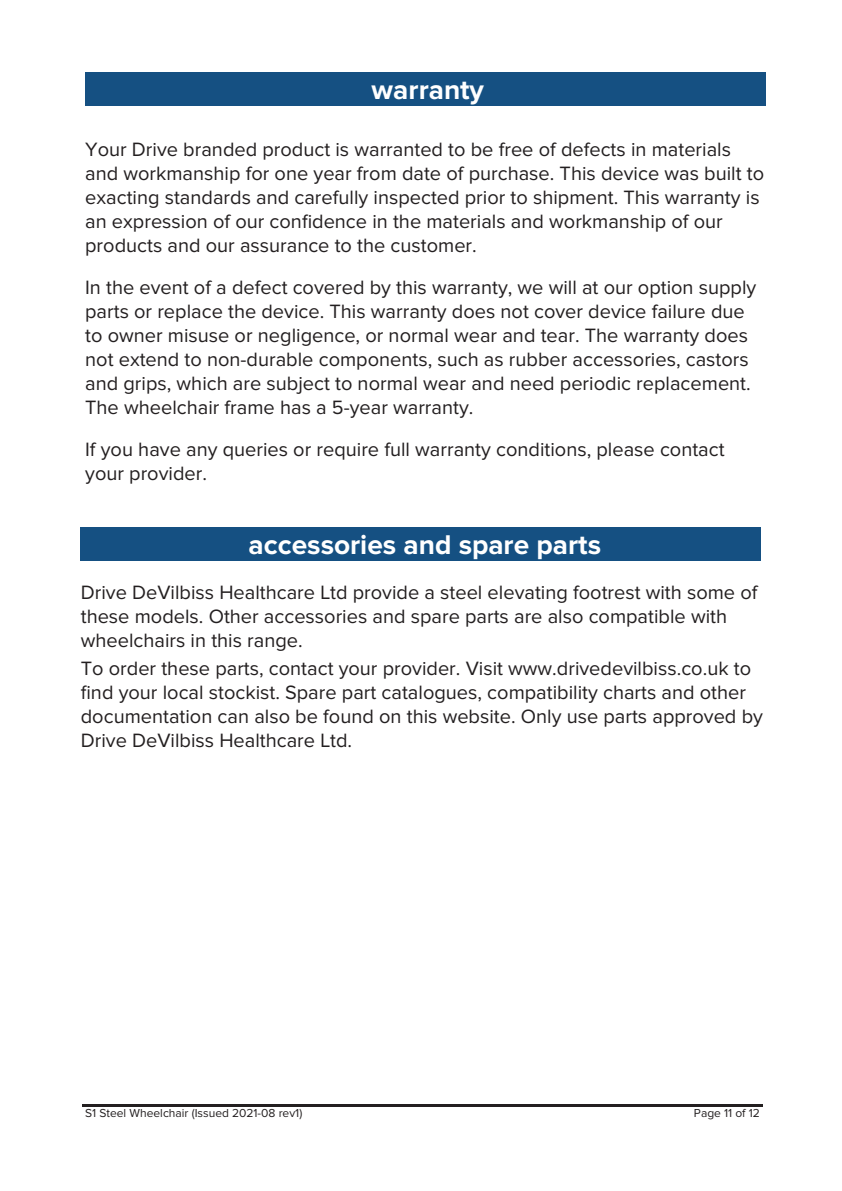
<style>
.page{position:relative;width:842px;height:1191px;background:#fff}
.page>*{position:absolute;margin:0;border:0;box-sizing:border-box;transform-origin:0 0}
.t1{font:700 28px "Proxima Nova";color:#fff}
.t2{font:20px/24px "Proxima Nova";color:#231f20}
.t3{font:12px "Proxima Nova";color:#231f20}
</style>
<div class="page">
<hr style="left:82px;top:1103px;width:681px;height:3px;background:#231f20">
<div style="left:85px;top:72px;width:11px;height:34px;background:#155082"></div>
<div style="left:755px;top:72px;width:11px;height:34px;background:#155082"></div>
<div style="left:96px;top:72px;width:659px;height:34px;background:#155082"></div>
<div style="left:81px;top:527px;width:680px;height:34px;background:#155082"></div>
<h1 class="t1" style="left:372px;top:77px;width:114px">warranty</h1>
<p class="t2" style="left:85px;top:138px;width:680px">Your Drive branded product is warranted to be free of defects in materials and workmanship for one year from date of purchase. This device was built to exacting standards and carefully inspected prior to shipment. This warranty is an expression of our confidence in the materials and workmanship of our products and our assurance to the customer.</p>
<p class="t2" style="left:85px;top:276px;width:673px">In the event of a defect covered by this warranty, we will at our option supply parts or replace the device. This warranty does not cover device failure due to owner misuse or negligence, or normal wear and tear. The warranty does not extend to non-durable components, such as rubber accessories, castors and grips, which are subject to normal wear and need periodic replacement.<br>The wheelchair frame has a 5-year warranty.</p>
<p class="t2" style="left:85px;top:438px;width:641px">If you have any queries or require full warranty conditions, please contact your provider.</p>
<h1 class="t1" style="left:248px;top:532px;width:354px">accessories and spare parts</h1>
<p class="t2" style="left:81px;top:581px;width:678px">Drive DeVilbiss Healthcare Ltd provide a steel elevating footrest with some of these models. Other accessories and spare parts are also compatible with wheelchairs in this range.</p>
<p class="t2" style="left:81px;top:657px;width:684px">To order these parts, contact your provider. Visit www.drivedevilbiss.co.uk to find your local stockist. Spare part catalogues, compatibility charts and other documentation can also be found on this website. Only use parts approved by Drive DeVilbiss Healthcare Ltd.</p>
<p class="t3" style="left:85px;top:1108px;width:219px">S1 Steel Wheelchair (Issued 2021-08 rev1)</p>
<p class="t3" style="left:694px;top:1108px;width:67px">Page 11 of 12</p>
</div>
